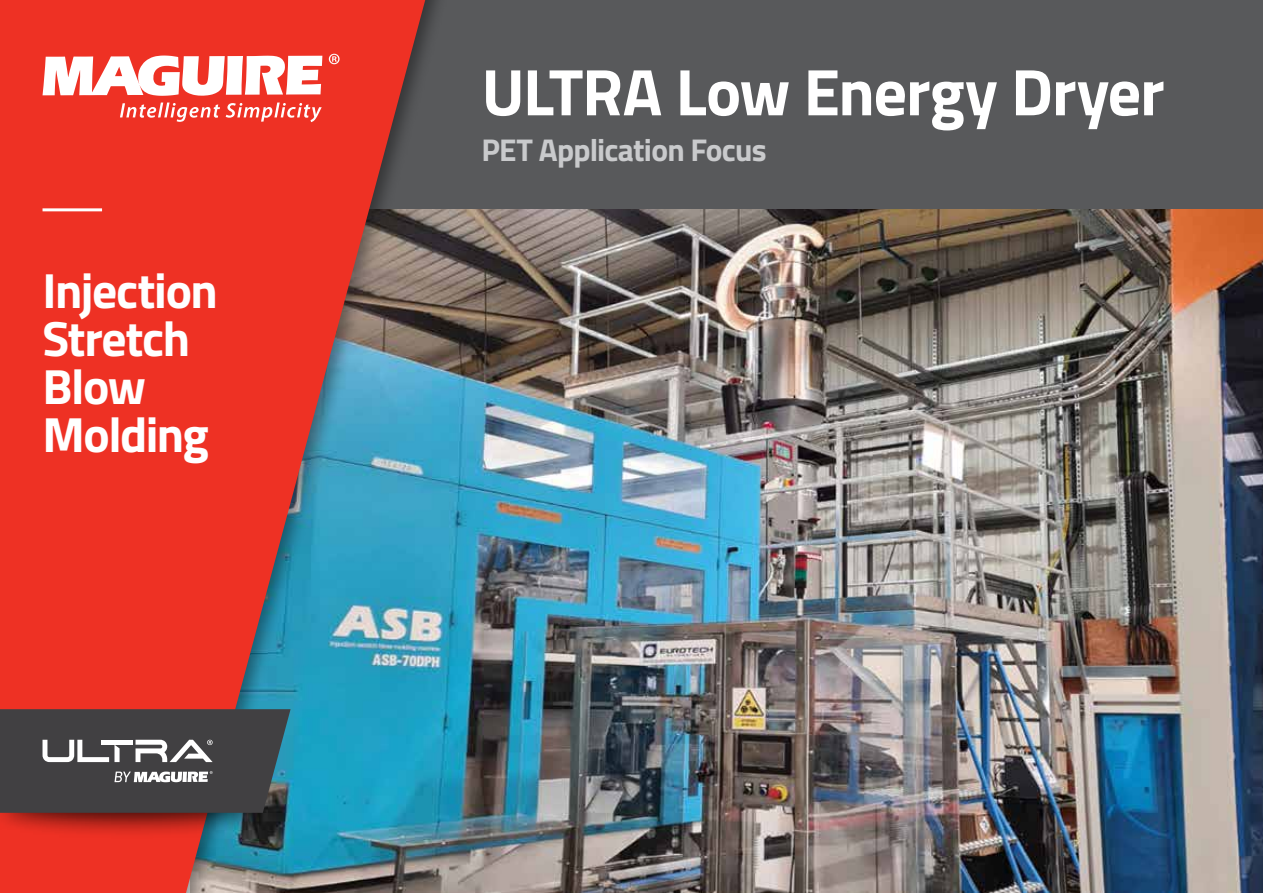
<style>
.page{position:relative;width:1263px;height:893px;background:#fff}
.page>*{position:absolute;margin:0;border:0;box-sizing:border-box;transform-origin:0 0}
.t1{font:700 66px "Titillium Web";letter-spacing:-.02em;color:#fff}
.t2{font:700 49.5px/48px "Titillium Web";letter-spacing:-.03em;color:#fff}
.t3{font:700 31.5px "Titillium Web";letter-spacing:-.025em;color:#c9cacc}
</style>
<div class="page">
<img style="left:450px;top:208px;width:813px;height:685px">
<div style="left:214px;top:0;width:1049px;height:208px;background:#58595b"></div>
<div style="left:0;top:0;width:450px;height:893px;background:#000;opacity:.4"></div>
<svg style="left:0;top:0;width:425px;height:893px;background:#ba4d4b"></svg>
<div style="left:0;top:774px;width:275px;height:65px;background:#000;opacity:.75"></div>
<svg style="left:43px;top:56px;width:279px;height:40px"></svg>
<svg style="left:329px;top:54px;width:11px;height:10px"></svg>
<svg style="left:120px;top:103px;width:100px;height:19px"></svg>
<svg style="left:226px;top:103px;width:96px;height:19px;background:#f2675e"></svg>
<hr style="left:43px;top:208px;width:59px;height:3px;background:#fff">
<svg style="left:0;top:709px;width:291px;height:104px;background:#4e5053"></svg>
<p class="t2" style="left:43px;top:264px;width:177px">Injection<br>Stretch<br>Blow<br>Molding</p>
<h1 class="t1" style="left:482px;top:42px;width:684px">ULTRA Low Energy Dryer</h1>
<p class="t3" style="left:482px;top:126px;width:287px">PET Application Focus</p>
</div>
